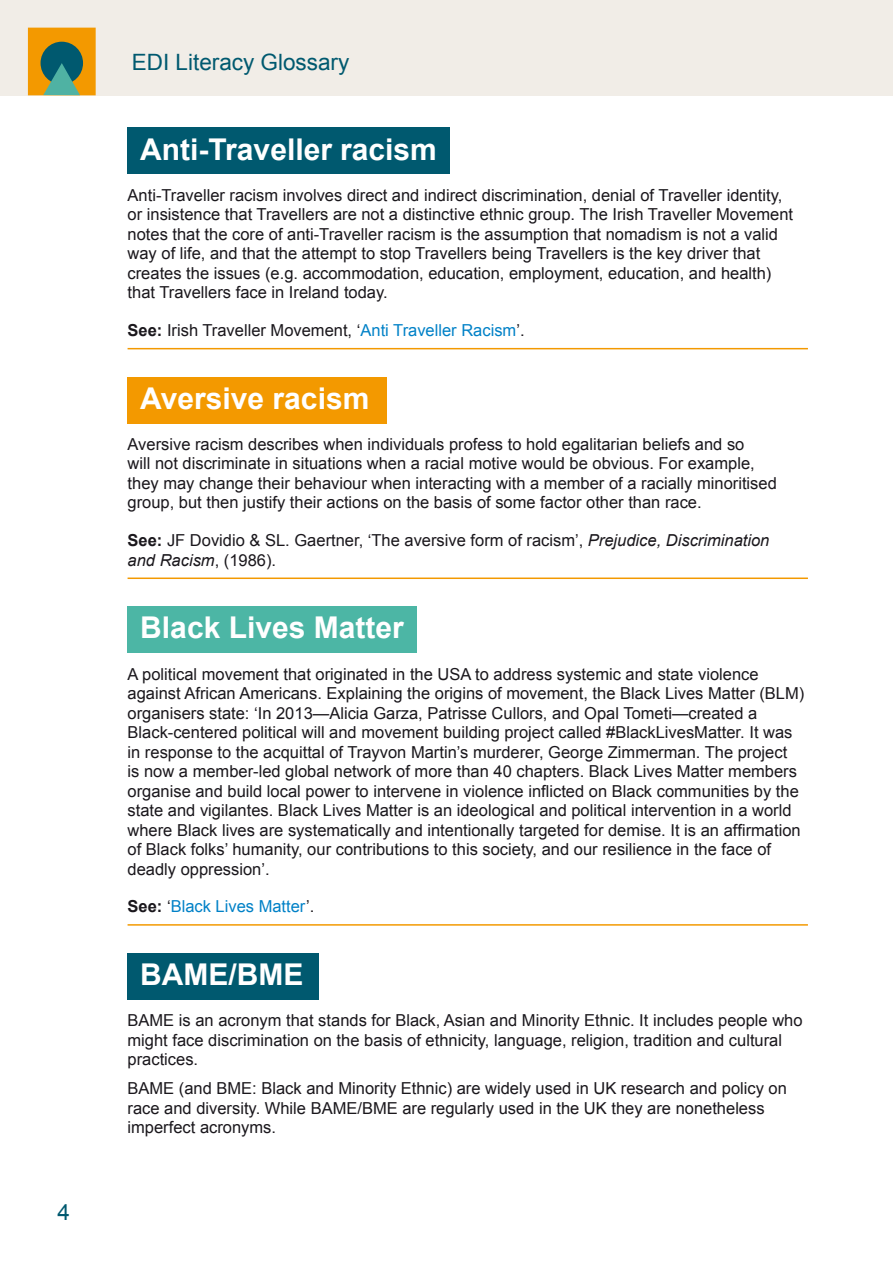
<style>
.page{position:relative;width:893px;height:1263px;background:#fff}
.page>*{position:absolute;margin:0;border:0;box-sizing:border-box;transform-origin:0 0}
.Head_20_White{font:700 30px "Arial";color:#fff}
.t1{font:22.5px "Arial";color:#00596f}
.Body_Arial{font:16.5px/19.5px "Arial";color:#1a171c}
.Body_Arial-2{font:16.5px "Arial";color:#0081c7}
.s1{font-weight:700}
.s2{color:#0081c7}
.s3{font-style:italic}
.s4{font-weight:700;color:#1a171c}
.s5{color:#1a171c}
</style>
<div class="page">
<div style="left:0;top:0;width:893px;height:96px;background:#f1ede7"></div>
<div style="left:28px;top:28px;width:68px;height:67px;background:#f39900"></div>
<div style="left:40px;top:42px;width:43px;height:43px;background:#00596f;border-radius:50%"></div>
<svg style="left:43px;top:63px;width:37px;height:32px"></svg>
<div style="left:128px;top:128px;width:322px;height:46px;background:#00596f"></div>
<hr style="left:128px;top:348px;width:680px;height:1px;background:#f39900">
<div style="left:128px;top:377px;width:259px;height:46px;background:#f39900"></div>
<hr style="left:128px;top:577px;width:680px;height:2px;background:#f39900">
<div style="left:128px;top:606px;width:289px;height:47px;background:#4cb6a5"></div>
<hr style="left:128px;top:924px;width:680px;height:2px;background:#f39900">
<div style="left:128px;top:953px;width:191px;height:47px;background:#00596f"></div>
<h2 class="t1" style="left:58px;top:1198px;width:14px">4</h2>
<h2 class="t1" style="left:132px;top:47px;width:219px">EDI Literacy Glossary</h2>
<p class="Head_20_White" style="left:140px;top:129px;width:298px">Anti-Traveller racism</p>
<p class="Body_Arial" style="left:128px;top:185px;width:667px">Anti-Traveller racism involves direct and indirect discrimination, denial of Traveller identity, or insistence that Travellers are not a distinctive ethnic group. The Irish Traveller Movement notes that the core of anti-Traveller racism is the assumption that nomadism is not a valid way of life, and that the attempt to stop Travellers being Travellers is the key driver that creates the issues (e.g. accommodation, education, employment, education, and health) that Travellers face in Ireland today.</p>
<p class="Body_Arial" style="left:128px;top:321px;width:399px"><span class="s1">See:</span> Irish Traveller Movement, ‘<span class="s2">Anti Traveller Racism</span>’.</p>
<p class="Head_20_White" style="left:140px;top:379px;width:231px">Aversive racism</p>
<p class="Body_Arial" style="left:128px;top:435px;width:651px">Aversive racism describes when individuals profess to hold egalitarian beliefs and so<br>will not discriminate in situations when a racial motive would be obvious. For example, they may change their behaviour when interacting with a member of a racially minoritised group, but then justify their actions on the basis of some factor other than race.</p>
<p class="Body_Arial" style="left:128px;top:531px;width:643px"><span class="s1">See:</span> JF Dovidio &amp; SL. Gaertner, ‘The aversive form of racism’, <span class="s3">Prejudice, Discrimination and Racism</span>, (1986).</p>
<p class="Head_20_White" style="left:140px;top:608px;width:265px">Black Lives Matter</p>
<p class="Body_Arial" style="left:128px;top:664px;width:678px">A political movement that originated in the USA to address systemic and state violence against African Americans. Explaining the origins of movement, the Black Lives Matter (BLM) organisers state: ‘In 2013—Alicia Garza, Patrisse Cullors, and Opal Tometi—created a Black-centered political will and movement building project called #BlackLivesMatter. It was in response to the acquittal of Trayvon Martin’s murderer, George Zimmerman. The project<br>is now a member-led global network of more than 40 chapters. Black Lives Matter members organise and build local power to intervene in violence inflicted on Black communities by the state and vigilantes. Black Lives Matter is an ideological and political intervention in a world where Black lives are systematically and intentionally targeted for demise. It is an affirmation of Black folks’ humanity, our contributions to this society, and our resilience in the face of deadly oppression’.</p>
<p class="Body_Arial-2" style="left:128px;top:895px;width:188px"><span class="s4">See:</span> <span class="s5">‘</span>Black Lives Matter<span class="s5">’.</span></p>
<p class="Head_20_White" style="left:140px;top:955px;width:165px">BAME/BME</p>
<p class="Body_Arial" style="left:128px;top:1011px;width:676px">BAME is an acronym that stands for Black, Asian and Minority Ethnic. It includes people who might face discrimination on the basis of ethnicity, language, religion, tradition and cultural practices.</p>
<p class="Body_Arial" style="left:128px;top:1079px;width:661px">BAME (and BME: Black and Minority Ethnic) are widely used in UK research and policy on race and diversity. While BAME/BME are regularly used in the UK they are nonetheless imperfect acronyms.</p>
</div>
